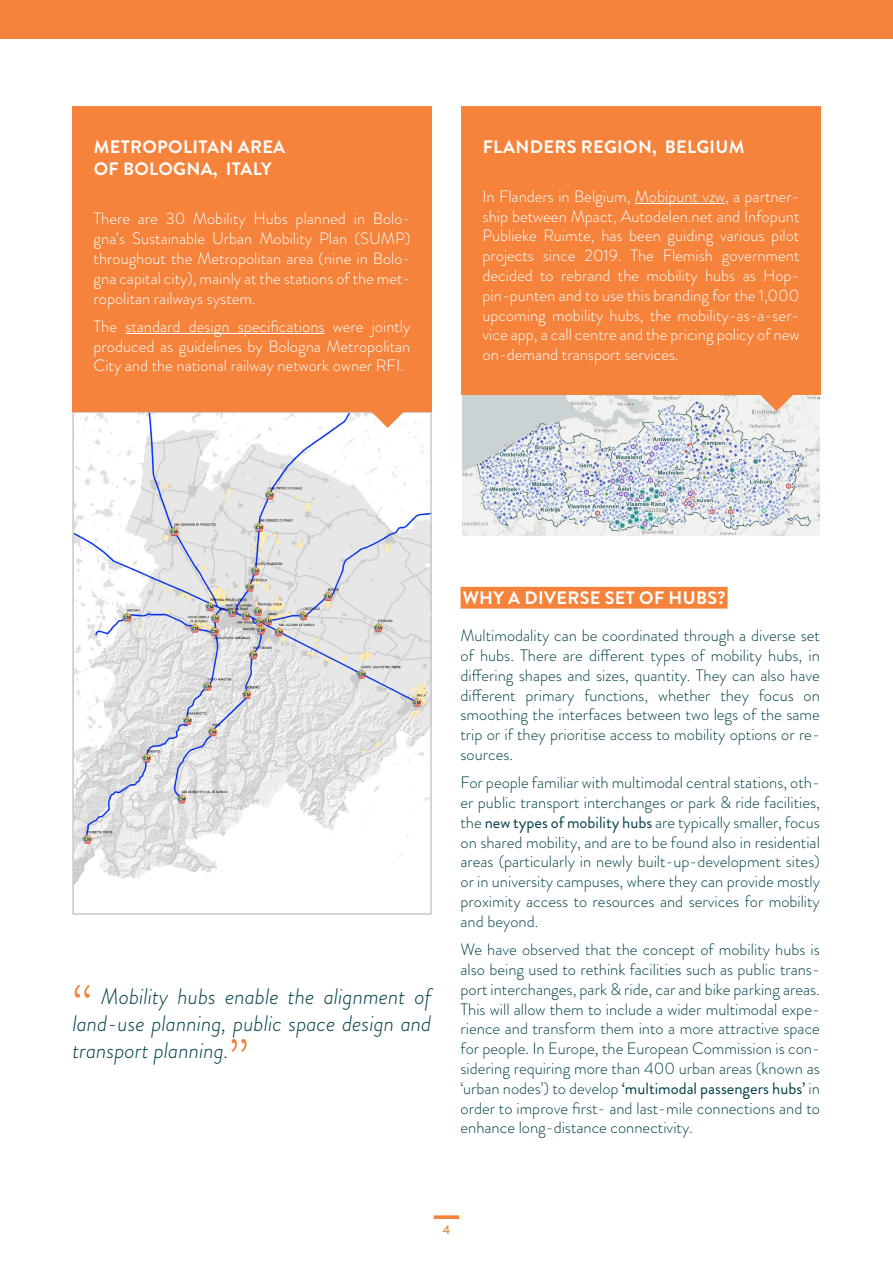
<style>
.page{position:relative;width:893px;height:1263px;background:#fff}
.page>*{position:absolute;margin:0;border:0;box-sizing:border-box;transform-origin:0 0}
.t1{font:300 54px "Brandon Grotesque";color:#f5833c}
.t2{font:italic 300 22.5px/27px "Brandon Grotesque";color:#004047;text-align:justify}
.t3{font:700 18px/22.5px "Brandon Grotesque";letter-spacing:.02em;color:#fff}
.t4{font:300 16.5px/19.8px "Brandon Grotesque";color:#004047;text-align:justify}
.t5{font:300 16.5px/19.8px "Brandon Grotesque";color:#fff;text-align:justify}
.t6{font:500 12.6px "Brandon Grotesque";color:#f5833c}
.s1{font-weight:400}
</style>
<div class="page">
<div style="left:0;top:0;width:893px;height:39px;background:#f5833c"></div>
<svg style="left:434px;top:1215px;width:25px;height:4px"></svg>
<div style="left:461px;top:587px;width:267px;height:22px;background:#f5833c"></div>
<img style="left:75px;top:414px;width:354px;height:470px">
<div style="left:72px;top:411px;width:360px;height:504px;border:2px solid #c7c8ca"></div>
<img style="left:462px;top:395px;width:358px;height:140px">
<div style="left:72px;top:106px;width:360px;height:305px;background:#f5833c"></div>
<hr style="left:125px;top:333px;width:200px;height:1px;background:#fff">
<div style="left:461px;top:106px;width:360px;height:289px;background:#f5833c"></div>
<hr style="left:635px;top:203px;width:90px;height:1px;background:#fff">
<svg style="left:370px;top:411px;width:36px;height:17px"></svg>
<svg style="left:759px;top:395px;width:36px;height:16px"></svg>
<p class="t3" style="left:94px;top:136px;width:193px">METROPOLITAN AREA<br>OF BOLOGNA, ITALY</p>
<p class="t5" style="left:94px;top:209px;width:318px">There are 30 Mobility Hubs planned in Bolo&shy;gna’s Sustainable Urban Mobility Plan (SUMP) throughout the Metropolitan area (nine in Bolo&shy;gna capital city), mainly at the stations of the met&shy;ropolitan railways system.</p>
<p class="t5" style="left:94px;top:316px;width:318px">The standard design specifications were jointly produced as guidelines by Bologna Metropolitan City and the national railway network owner RFI.</p>
<p class="t3" style="left:483px;top:136px;width:263px">FLANDERS REGION, BELGIUM</p>
<p class="t5" style="left:483px;top:186px;width:318px">In Flanders in Belgium, Mobipunt vzw, a partner&shy;ship between Mpact, Autodelen.net and Infopunt Publieke Ruimte, has been guiding various pilot projects since 2019. The Flemish government decided to rebrand the mobility hubs as Hop&shy;pin-punten and to use this branding for the 1,000 upcoming mobility hubs, the mobility-as-a-ser&shy;vice app, a call centre and the pricing policy of new on-demand transport services.</p>
<h1 class="t1" style="left:72px;top:968px;width:21px">“</h1>
<h2 class="t2" style="left:72px;top:983px;width:361px;text-indent:29px">Mobility hubs enable the alignment of land-use planning, public space design and transport planning.</h2>
<h1 class="t1" style="left:229px;top:1022px;width:21px">”</h1>
<p class="t3" style="left:463px;top:587px;width:264px">WHY A DIVERSE SET OF HUBS?</p>
<p class="t4" style="left:461px;top:626px;width:361px">Multimodality can be coordinated through a diverse set of hubs. There are different types of mobility hubs, in differing shapes and sizes, quantity. They can also have different primary functions, whether they focus on smoothing the interfaces between two legs of the same trip or if they prioritise access to mobility options or re&shy;sources.</p>
<p class="t4" style="left:461px;top:773px;width:361px">For people familiar with multimodal central stations, oth&shy;er public transport interchanges or park &amp; ride facilities, the <span class="s1">new types of mobility hubs</span> are typically smaller, focus on shared mobility, and are to be found also in residential areas (particularly in newly built-up-development sites) or in university campuses, where they can provide mostly proximity access to resources and services for mobility and beyond.</p>
<p class="t4" style="left:461px;top:940px;width:361px">We have observed that the concept of mobility hubs is also being used to rethink facilities such as public trans&shy;port interchanges, park &amp; ride, car and bike parking areas.<br>This will allow them to include a wider multimodal expe&shy;rience and transform them into a more attractive space for people. In Europe, the European Commission is con&shy;sidering requiring more than 400 urban areas (known as ‘urban nodes’) to develop <span class="s1">‘multimodal passengers hubs’</span> in order to improve first- and last-mile connections and to enhance long-distance connectivity.</p>
<p class="t6" style="left:443px;top:1221px;width:9px">4</p>
</div>
